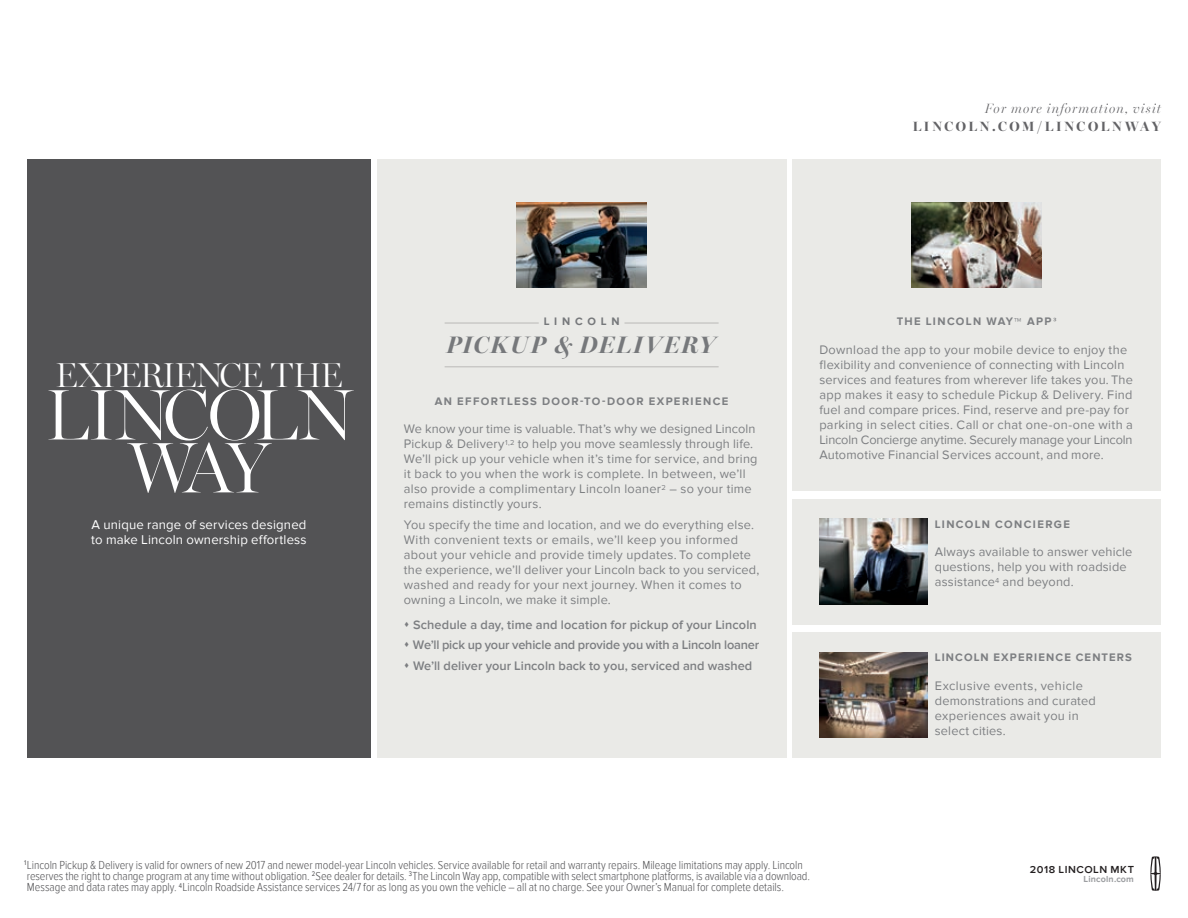
<style>
.page{position:relative;width:1188px;height:918px;background:#fff}
.page>*{position:absolute;margin:0;border:0;box-sizing:border-box;transform-origin:0 0}
.t1{font:300 72px/52.9px "Miller Banner";letter-spacing:-.045em;color:#fff;text-align:center}
.t2{font:300 34.8px "Miller Banner";letter-spacing:-.05em;color:#fff}
.t3{font:italic 700 24px "Miller Banner";letter-spacing:.095em;color:#76787b}
.t4{font:italic 300 13.5px "Miller Banner";letter-spacing:.07em;color:#636366}
.t5{font:700 13.5px "Miller Banner";letter-spacing:.195em;color:#636366}
.t6{font:13.2px/15px "Proxima Nova";letter-spacing:.015em;color:#fff}
.t7{font:12.75px/15px "Proxima Nova";letter-spacing:.015em;color:#7d7f82}
.t8{font:600 12.75px "Proxima Nova";letter-spacing:.005em;color:#7d7f82}
.t9{font:600 12.75px "Proxima Nova";letter-spacing:-.015em;color:#7d7f82}
.t10{font:300 12px/11.2px "Proxima Nova Cond";letter-spacing:-.005em;color:#535355}
.t11{font:700 11.25px "Proxima Nova";letter-spacing:.11em;color:#7d7f82}
.t12{font:700 11.25px "Proxima Nova";letter-spacing:.425em;color:#76787b}
.t13{font:600 10.5px "Proxima Nova";letter-spacing:.05em;color:#231f20;scale:1.04 1}
.t14{font:700 9px "Proxima Nova";letter-spacing:.02em;color:#9d9fa2}
.s1{font-size:23.85px}
.s2{font-size:16.2px}
.s3{font-weight:600;font-size:8.7px}
</style>
<div class="page">
<div style="left:377px;top:160px;width:409px;height:598px;background:#eaeae7"></div>
<div style="left:792px;top:160px;width:369px;height:331px;background:#eaeae7"></div>
<div style="left:792px;top:632px;width:369px;height:126px;background:#eaeae7"></div>
<div style="left:792px;top:499px;width:369px;height:126px;background:#eaeae7"></div>
<svg style="left:1150px;top:856px;width:11px;height:35px"></svg>
<div style="left:27px;top:160px;width:344px;height:598px;background:#535355"></div>
<hr style="left:445px;top:366px;width:274px;height:1px;background:#231f20">
<hr style="left:624px;top:323px;width:95px;height:1px;background:#231f20">
<hr style="left:445px;top:323px;width:94px;height:1px;background:#231f20">
<img style="left:516px;top:202px;width:131px;height:86px">
<img style="left:911px;top:202px;width:131px;height:86px">
<img style="left:819px;top:519px;width:108px;height:85px">
<img style="left:819px;top:652px;width:108px;height:86px">
<p class="t4" style="left:985px;top:100px;width:178px">For more information, visit</p>
<p class="t5" style="left:913px;top:118px;width:250px">LINCOLN.COM/LINCOLNWAY</p>
<h2 class="t2" style="left:55px;top:354px;width:289px">EXPERIENCE THE</h2>
<h1 class="t1" style="left:45px;top:387px;width:310px">LINCOLN<br>WAY</h1>
<p class="t6" style="left:91px;top:518px;width:217px">A unique range of services designed to make Lincoln ownership effortless</p>
<p class="t12" style="left:544px;top:315px;width:77px">LINCOLN</p>
<h3 class="t3" style="left:447px;top:331px;width:270px">PICKUP <span class="s1">&amp;</span> DELIVER<span class="s1">Y</span></h3>
<p class="t11" style="left:435px;top:395px;width:295px">AN EFFORTLESS DOOR-TO-DOOR EXPERIENCE</p>
<p class="t7" style="left:404px;top:422px;width:355px">We know your time is valuable. That’s why we designed Lincoln Pickup &amp; Delivery<sup>1,2</sup> to help you move seamlessly through life.<br>We’ll pick up your vehicle when it’s time for service, and bring it back to you when the work is complete. In between, we’ll also provide a complimentary Lincoln loaner<sup>2</sup> – so your time remains distinctly yours.</p>
<p class="t7" style="left:404px;top:517px;width:357px">You specify the time and location, and we do everything else.<br>With convenient texts or emails, we’ll keep you informed about your vehicle and provide timely updates. To complete the experience, we’ll deliver your Lincoln back to you serviced, washed and ready for your next journey. When it comes to owning a Lincoln, we make it simple.</p>
<p class="t8" style="left:404px;top:618px;width:354px">▲ Schedule a day, time and location for pickup of your Lincoln</p>
<p class="t9" style="left:404px;top:638px;width:357px">▲ We’ll pick up your vehicle and provide you with a Lincoln loaner</p>
<p class="t8" style="left:404px;top:658px;width:350px">▲ We’ll deliver your Lincoln back to you, serviced and washed</p>
<p class="t11" style="left:897px;top:315px;width:161px">THE LINCOLN WAY<span class="s2">™</span> APP<span class="s3">³</span></p>
<p class="t7" style="left:819px;top:342px;width:315px">Download the app to your mobile device to enjoy the flexibility and convenience of connecting with Lincoln services and features from wherever life takes you. The app makes it easy to schedule Pickup &amp; Delivery. Find fuel and compare prices. Find, reserve and pre-pay for parking in select cities. Call or chat one-on-one with a Lincoln Concierge anytime. Securely manage your Lincoln Automotive Financial Services account, and more.</p>
<p class="t11" style="left:935px;top:518px;width:137px">LINCOLN CONCIERGE</p>
<p class="t7" style="left:935px;top:545px;width:199px">Always available to answer vehicle questions, help you with roadside assistance<sup>4</sup> and beyond.</p>
<p class="t11" style="left:935px;top:651px;width:199px">LINCOLN EXPERIENCE CENTERS</p>
<p class="t7" style="left:935px;top:678px;width:162px">Exclusive events, vehicle demonstrations and curated experiences await you in select cities.</p>
<p class="t10" style="left:24px;top:859px;width:787px"><sup>1</sup>Lincoln Pickup &amp; Delivery is valid for owners of new 2017 and newer model-year Lincoln vehicles. Service available for retail and warranty repairs. Mileage limitations may apply. Lincoln reserves the right to change program at any time without obligation. <sup>2</sup>See dealer for details. <sup>3</sup>The Lincoln Way app, compatible with select smartphone platforms, is available via a download.<br>Message and data rates may apply. <sup>4</sup>Lincoln Roadside Assistance services 24/7 for as long as you own the vehicle – all at no charge. See your Owner’s Manual for complete details.</p>
<p class="t13" style="left:1030px;top:863px;width:102px">2018 LINCOLN MKT</p>
<p class="t14" style="left:1084px;top:873px;width:52px">Lincoln.com</p>
</div>
